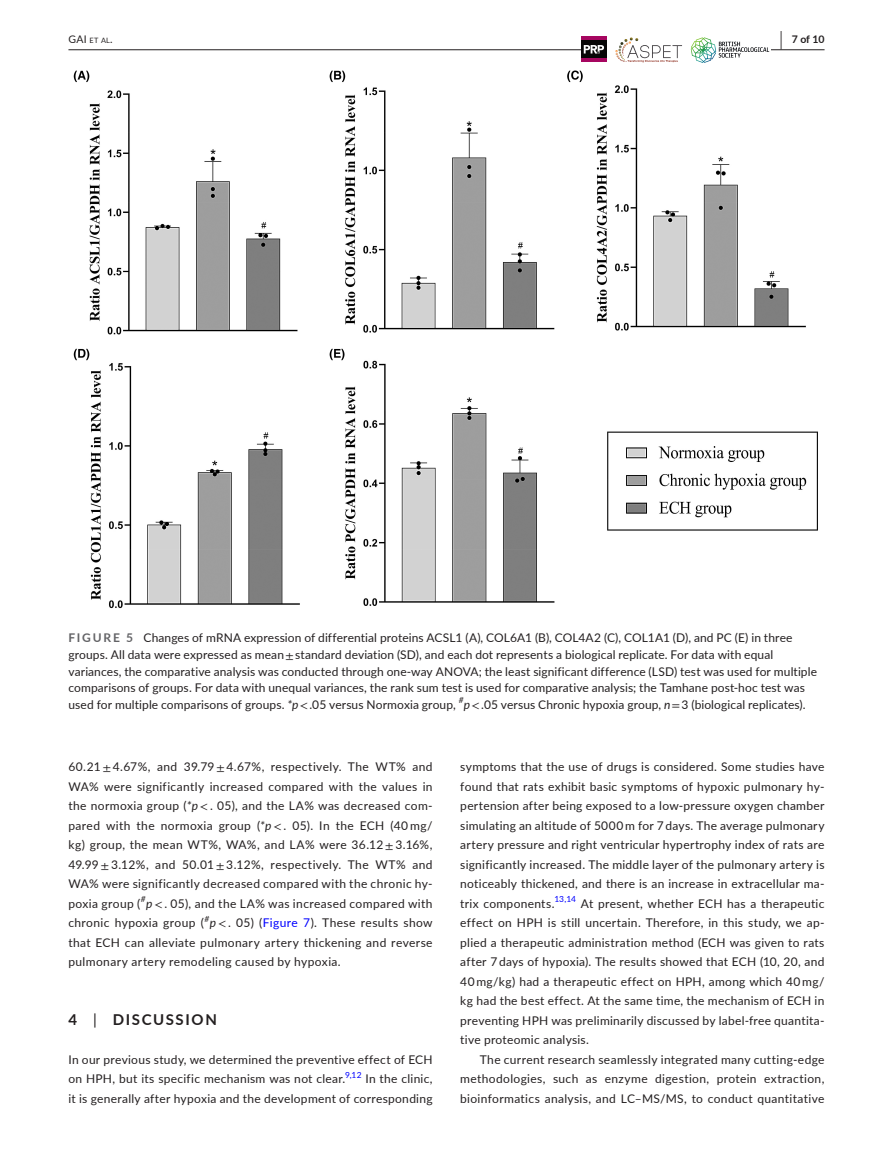
<style>
.page{position:relative;width:893px;height:1174px;background:#fff}
.page>*{position:absolute;margin:0;border:0;box-sizing:border-box;transform-origin:0 0}
.t1{font:700 15px "Lato";letter-spacing:.11em;color:#231f20}
.t2{font:12px/19.5px "Lato";letter-spacing:.01em;color:#231f20;text-align:justify}
.t3{font:10.5px "Lato";color:#231f20}
.t4{font:700 10.5px "Lato";color:#231f20}
.t5{font:italic 8.4px "Lato";color:#231f20}
.s1{font-size:7.35px}
.s2{font-size:19.5px}
.s3{font-weight:700;color:#636366}
.s4{font-family:"STIX"}
.s5{font-style:italic}
.s6{color:#00f}
.s7{font-weight:400}
</style>
<div class="page">
<hr style="left:68px;top:49px;width:756px;height:1px;background:#231f20">
<div style="left:581px;top:36px;width:189px;height:27px;background:#fff"></div>
<div style="left:581px;top:37px;width:26px;height:25px;background:#070606"></div>
<hr style="left:581px;top:37px;width:26px;height:3px;background:#a60660">
<hr style="left:581px;top:59px;width:26px;height:3px;background:#a60660">
<svg style="left:584px;top:45px;width:20px;height:9px"></svg>
<svg style="left:615px;top:37px;width:67px;height:25px"></svg>
<svg style="left:691px;top:37px;width:78px;height:26px"></svg>
<img style="left:73px;top:70px;width:745px;height:539px">
<p class="t3" style="left:68px;top:31px;width:46px">GAI <span class="s1">et al</span>.</p>
<p class="t4" style="left:780px;top:31px;width:46px"><span class="s2">|</span> 7 of 10</p>
<p class="t2" style="left:68px;top:629px;width:750px;line-height:16.5px;text-align:left"><span class="s3">FIGURE 5</span> Changes of mRNA expression of differential proteins ACSL1 (A), COL6A1 (B), COL4A2 (C), COL1A1 (D), and PC (E) in three groups. All data were expressed as mean <span class="s4">±</span> standard deviation (SD), and each dot represents a biological replicate. For data with equal variances, the comparative analysis was conducted through one-way ANOVA; the least significant difference (LSD) test was used for multiple comparisons of groups. For data with unequal variances, the rank sum test is used for comparative analysis; the Tamhane post-hoc test was used for multiple comparisons of groups. <span class="s5">*p</span><span class="s4">&lt;</span> .05 versus Normoxia group,</p>
<p class="t5" style="left:459px;top:694px;width:6px">#</p>
<p class="t2" style="left:464px;top:694px;width:343px"><span class="s5">p</span><span class="s4">&lt;</span> .05 versus Chronic hypoxia group, <span class="s5">n</span><span class="s4">=</span> 3 (biological replicates).</p>
<p class="t2" style="left:68px;top:756px;width:366px">60.21 <span class="s4">±</span> 4.67%, and 39.79 <span class="s4">±</span> 4.67%, respectively. The WT% and WA% were significantly increased compared with the values in the normoxia group (<span class="s5">*p</span><span class="s4">&lt;</span> . 05), and the LA% was decreased com&shy;pared with the normoxia group (<span class="s5">*p</span><span class="s4">&lt;</span> . 05). In the ECH (40 mg/ kg) group, the mean WT%, WA%, and LA% were 36.12 <span class="s4">±</span> 3.16%, 49.99 <span class="s4">±</span> 3.12%, and 50.01 <span class="s4">±</span> 3.12%, respectively. The WT% and WA% were significantly decreased compared with the chronic hy&shy;poxia group (<sup>#</sup><span class="s5">p</span><span class="s4">&lt;</span> . 05), and the LA% was increased compared with chronic hypoxia group (</p>
<p class="t5" style="left:204px;top:913px;width:6px">#</p>
<p class="t2" style="left:68px;top:912px;width:366px;text-indent:141px"><span class="s5">p</span><span class="s4">&lt;</span> . 05) (<span class="s6">Figure 7</span>). These results show that ECH can alleviate pulmonary artery thickening and reverse pulmonary artery remodeling caused by hypoxia.</p>
<p class="t1" style="left:68px;top:1008px;width:150px">4 <span class="s7">|</span> DISCUSSION</p>
<p class="t2" style="left:68px;top:1049px;width:366px">In our previous study, we determined the preventive effect of ECH on HPH, but its specific mechanism was not clear.<sup>9,12</sup> In the clinic, it is generally after hypoxia and the development of corresponding</p>
<p class="t2" style="left:460px;top:756px;width:366px">symptoms that the use of drugs is considered. Some studies have found that rats exhibit basic symptoms of hypoxic pulmonary hy&shy;pertension after being exposed to a low-pressure oxygen chamber simulating an altitude of 5000 m for 7 days. The average pulmonary artery pressure and right ventricular hypertrophy index of rats are significantly increased. The middle layer of the pulmonary artery is noticeably thickened, and there is an increase in extracellular ma&shy;trix components.<sup>13,14</sup> At present, whether ECH has a therapeutic effect on HPH is still uncertain. Therefore, in this study, we ap&shy;plied a therapeutic administration method (ECH was given to rats after 7 days of hypoxia). The results showed that ECH (10, 20, and 40 mg/kg) had a therapeutic effect on HPH, among which 40 mg/ kg had the best effect. At the same time, the mechanism of ECH in preventing HPH was preliminarily discussed by label-free quantita&shy;tive proteomic analysis.</p>
<p class="t2" style="left:460px;top:1049px;width:366px;text-indent:20px">The current research seamlessly integrated many cutting-edge methodologies, such as enzyme digestion, protein extraction, bioinformatics analysis, and LC–MS/MS, to conduct quantitative</p>
</div>
